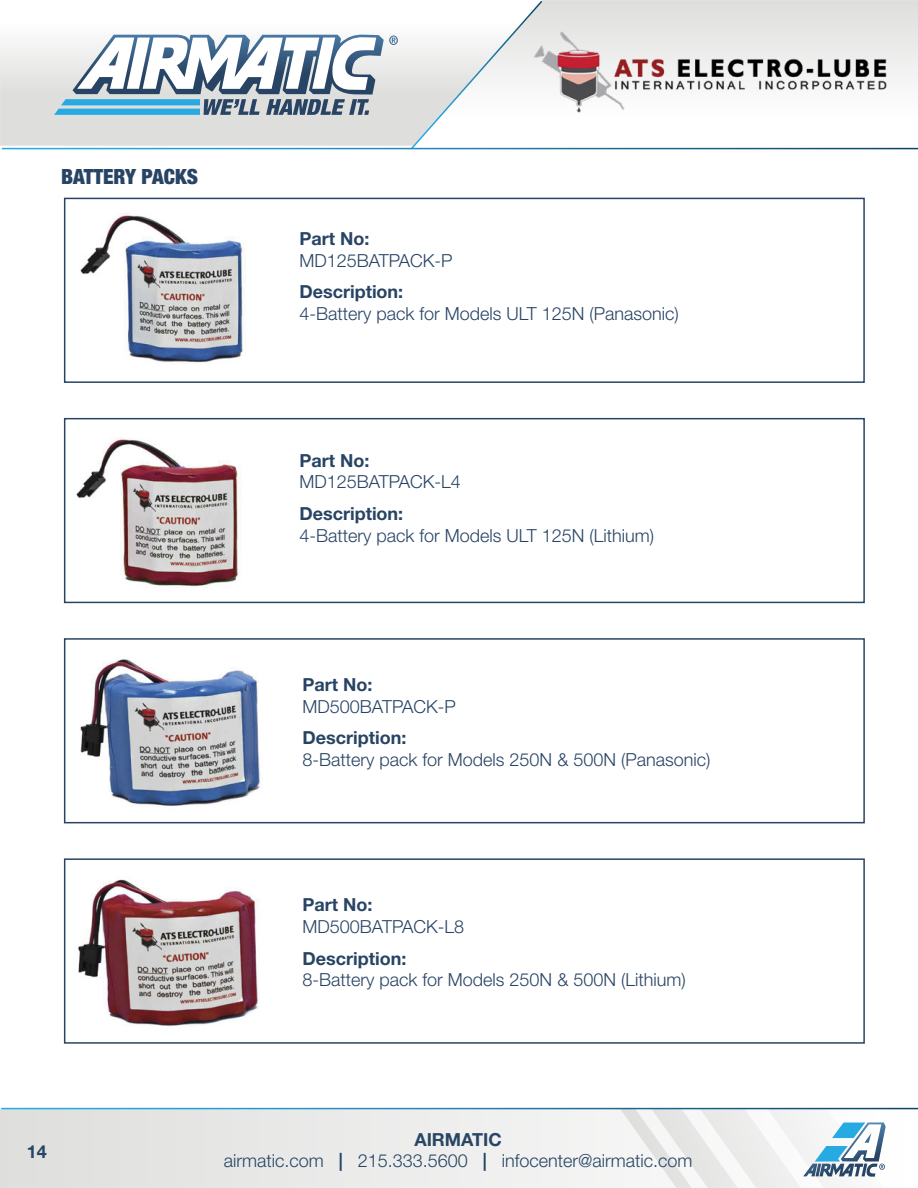
<style>
.page{position:relative;width:918px;height:1188px;background:#fff}
.page>*{position:absolute;margin:0;border:0;box-sizing:border-box;transform-origin:0 0}
.t1{font:900 condensed 21px "Helvetica Neue";color:#284464}
.t2{font:300 18px "Helvetica Neue";color:#284464}
.t3{font:700 18px "Helvetica Neue LT Std";color:#284464}
.t4{font:300 18px "Helvetica Neue";color:#284664}
.t5{font:700 18px "Helvetica Neue LT Std";color:#284664}
.s1{font-family:"Helvetica Neue LT Std";font-weight:700}
.s2{color:#284464}
</style>
<div class="page">
<svg style="left:544px;top:0;width:374px;height:82px;background:#e2e2e1"></svg>
<svg style="left:0;top:34px;width:409px;height:112px;background:#e1e1e0"></svg>
<svg style="left:54px;top:35px;width:344px;height:80px"></svg>
<div style="left:0;top:1109px;width:918px;height:79px;background:#eaeae9"></div>
<svg style="left:620px;top:1109px;width:266px;height:79px"></svg>
<div style="left:64px;top:198px;width:801px;height:185px;background:#fff;border:2px solid #284464"></div>
<img style="left:80px;top:215px;width:164px;height:148px">
<div style="left:64px;top:418px;width:801px;height:185px;background:#fff;border:2px solid #284464"></div>
<img style="left:76px;top:439px;width:163px;height:148px">
<div style="left:64px;top:638px;width:801px;height:185px;background:#fff;border:2px solid #284464"></div>
<img style="left:80px;top:659px;width:180px;height:148px">
<div style="left:64px;top:858px;width:801px;height:186px;background:#fff;border:2px solid #284464"></div>
<img style="left:78px;top:879px;width:181px;height:147px">
<img style="left:544px;top:27px;width:346px;height:86px">
<svg style="left:409px;top:0;width:135px;height:150px"></svg>
<hr style="left:2px;top:148px;width:916px;height:1px;background:#fff">
<p class="t1" style="left:61px;top:163px;width:138px">BATTERY PACKS</p>
<p class="t3" style="left:299px;top:227px;width:72px">Part No:</p>
<p class="t2" style="left:299px;top:249px;width:155px">MD125BATPACK-P</p>
<p class="t3" style="left:299px;top:281px;width:105px">Description:</p>
<p class="t2" style="left:299px;top:302px;width:381px">4-Battery pack for Models ULT 125N (Panasonic)</p>
<p class="t3" style="left:299px;top:449px;width:72px">Part No:</p>
<p class="t2" style="left:299px;top:471px;width:163px">MD125BATPACK-L4</p>
<p class="t3" style="left:299px;top:502px;width:105px">Description:</p>
<p class="t2" style="left:299px;top:524px;width:356px">4-Battery pack for Models ULT 125N (Lithium)</p>
<p class="t3" style="left:303px;top:673px;width:72px">Part No:</p>
<p class="t2" style="left:303px;top:695px;width:155px">MD500BATPACK-P</p>
<p class="t3" style="left:303px;top:726px;width:105px">Description:</p>
<p class="t2" style="left:303px;top:748px;width:409px">8-Battery pack for Models 250N &amp; 500N (Panasonic)</p>
<p class="t3" style="left:303px;top:894px;width:72px">Part No:</p>
<p class="t2" style="left:303px;top:916px;width:163px">MD500BATPACK-L8</p>
<p class="t3" style="left:303px;top:947px;width:105px">Description:</p>
<p class="t2" style="left:303px;top:969px;width:385px">8-Battery pack for Models 250N &amp; 500N (Lithium)</p>
<p class="t5" style="left:27px;top:1140px;width:22px">14</p>
<p class="t5" style="left:414px;top:1128px;width:89px">AIRMATIC</p>
<p class="t4" style="left:224px;top:1150px;width:470px">airmatic.com <span class="s1">|</span> <span class="s2">215.333.5600</span> <span class="s1">|</span> infocenter@airmatic.com</p>
</div>
